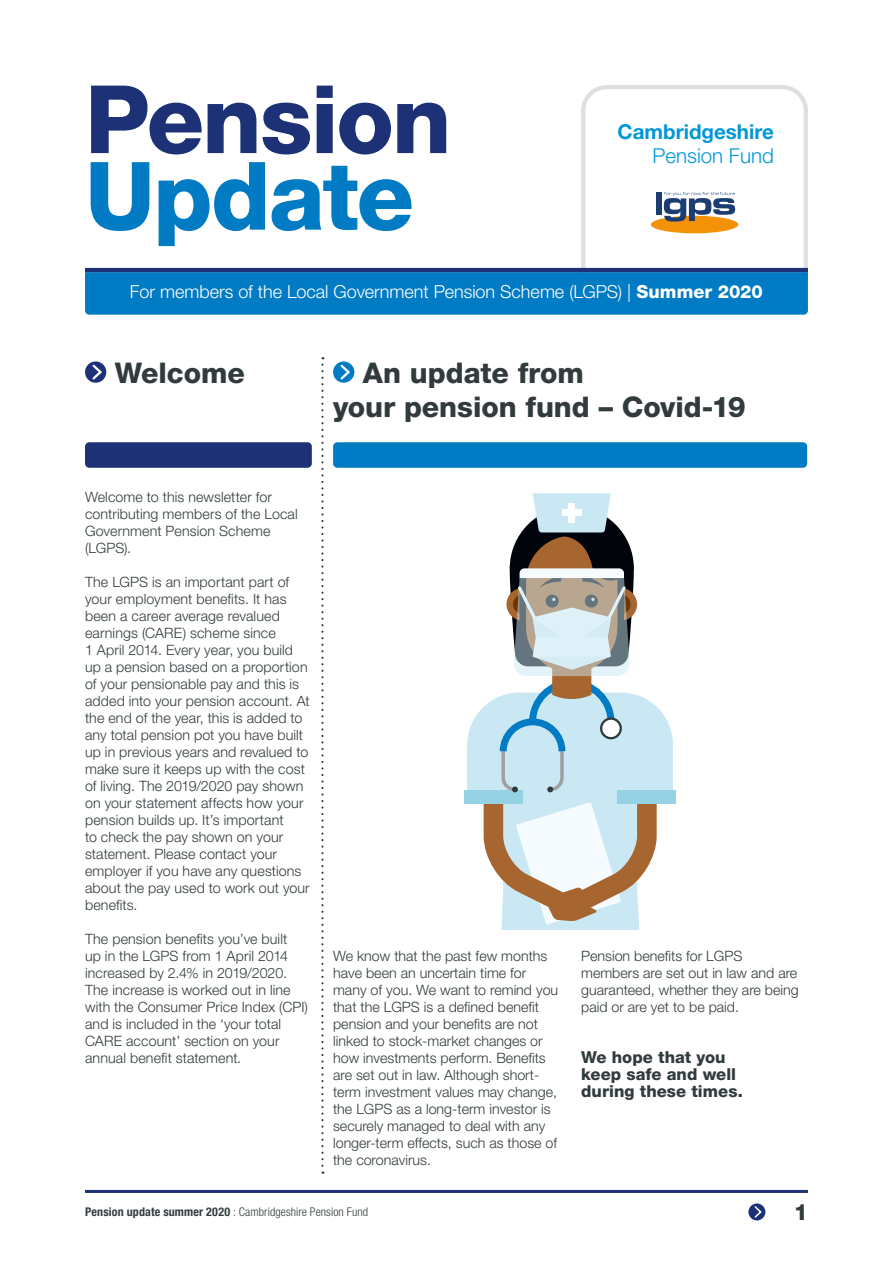
<style>
.page{position:relative;width:893px;height:1263px;background:#fff}
.page>*{position:absolute;margin:0;border:0;box-sizing:border-box;transform-origin:0 0}
.Heading_01{font:800 94.5px "Helvetica Neue LT Std";letter-spacing:-.02em;color:#1d3176}
.Heading_01-2{font:800 94.5px "Helvetica Neue LT Std";letter-spacing:-.02em;color:#007bc4}
.Heading_02{font:800 28.5px/34px "Helvetica Neue LT Std";letter-spacing:-.005em;color:#313b3d}
.t1{font:800 22.5px "Helvetica Neue LT Std";color:#313b3d}
.Images{font:700 20.55px "Helvetica Neue LT";color:#0097d9}
.Images-2{font:300 20.55px "Helvetica Neue LT";color:#0097d9}
.t2{font:300 18px "Helvetica Neue LT Std";color:#fff}
.t3{font:800 16.5px/17px "Helvetica Neue LT Std";color:#313b3d}
.Para_01{font:300 14.25px/17px "Helvetica Neue LT Std";color:#313b3d}
.t4{font:300 condensed 12px "Helvetica Neue LT Std";letter-spacing:.005em;color:#313b3d}
.s1{font-weight:800}
.s2{font-weight:700}
</style>
<div class="page">
<svg style="left:579px;top:85px;width:229px;height:183px"></svg>
<div style="left:651px;top:216px;width:87px;height:17px;background:#f39207;border-radius:50%"></div>
<div style="left:656px;top:192px;width:6px;height:22px;background:#1c3d72"></div>
<svg style="left:664px;top:192px;width:71px;height:30px"></svg>
<div style="left:85px;top:272px;width:723px;height:43px;background:#007bc4"></div>
<hr style="left:85px;top:268px;width:723px;height:4px;background:#1d3176">
<div style="left:85px;top:442px;width:227px;height:26px;background:#1d3176;border-radius:4px"></div>
<div style="left:333px;top:442px;width:474px;height:26px;background:#007bc4;border-radius:4px"></div>
<svg style="left:321px;top:365px;width:3px;height:809px"></svg>
<svg style="left:333px;top:361px;width:21px;height:22px"></svg>
<svg style="left:338px;top:363px;width:14px;height:19px"></svg>
<svg style="left:85px;top:361px;width:21px;height:22px"></svg>
<svg style="left:90px;top:363px;width:14px;height:19px"></svg>
<svg style="left:467px;top:719px;width:206px;height:210px"></svg>
<div style="left:467px;top:745px;width:52px;height:58px;background:#cae8f3"></div>
<div style="left:621px;top:745px;width:52px;height:58px;background:#cae8f3"></div>
<div style="left:464px;top:790px;width:59px;height:13px;background:#95d3e4"></div>
<div style="left:617px;top:790px;width:59px;height:13px;background:#95d3e4"></div>
<svg style="left:474px;top:493px;width:192px;height:434px"></svg>
<div style="left:568px;top:503px;width:7px;height:20px;background:#fff"></div>
<div style="left:562px;top:510px;width:20px;height:6px;background:#fff"></div>
<svg style="left:601px;top:719px;width:20px;height:19px"></svg>
<div style="left:600px;top:717px;width:22px;height:22px;border:2px solid #313b3d;border-radius:50%"></div>
<hr style="left:85px;top:1190px;width:723px;height:3px;background:#1d3176">
<div style="left:748px;top:1203px;width:17px;height:17px;background:#1d3176;border-radius:50%"></div>
<svg style="left:754px;top:1205px;width:9px;height:14px"></svg>
<h1 class="Heading_01" style="left:85px;top:63px;width:368px">Pension</h1>
<p class="Images" style="left:617px;top:119px;width:158px">Cambridgeshire</p>
<p class="Images-2" style="left:652px;top:143px;width:123px">Pension Fund</p>
<h1 class="Heading_01-2" style="left:85px;top:140px;width:331px">Update</h1>
<h2 class="t2" style="left:130px;top:280px;width:634px">For members of the Local Government Pension Scheme (LGPS) | <span class="s1">Summer 2020</span></h2>
<h2 class="Heading_02" style="left:115px;top:355px;width:132px">Welcome</h2>
<h2 class="Heading_02" style="left:333px;top:355px;width:414px;text-indent:30px">An update from<br>your pension fund – Covid-19</h2>
<p class="Para_01" style="left:85px;top:488px;width:214px">Welcome to this newsletter for contributing members of the Local<br>Government Pension Scheme (LGPS).</p>
<p class="Para_01" style="left:85px;top:573px;width:226px">The LGPS is an important part of your employment benefits. It has been a career average revalued earnings (CARE) scheme since<br>1 April 2014. Every year, you build up a pension based on a proportion of your pensionable pay and this is added into your pension account. At the end of the year, this is added to any total pension pot you have built up in previous years and revalued to make sure it keeps up with the cost of living. The 2019/2020 pay shown on your statement affects how your pension builds up. It’s important<br>to check the pay shown on your statement. Please contact your employer if you have any questions about the pay used to work out your benefits.</p>
<p class="Para_01" style="left:85px;top:930px;width:224px">The pension benefits you’ve built<br>up in the LGPS from 1 April 2014 increased by 2.4% in 2019/2020.<br>The increase is worked out in line with the Consumer Price Index (CPI) and is included in the ‘your total<br>CARE account’ section on your annual benefit statement.</p>
<p class="Para_01" style="left:333px;top:947px;width:227px">We know that the past few months have been an uncertain time for many of you. We want to remind you that the LGPS is a defined benefit pension and your benefits are not linked to stock-market changes or how investments perform. Benefits are set out in law. Although short&shy;term investment values may change, the LGPS as a long-term investor is securely managed to deal with any longer-term effects, such as those of the coronavirus.</p>
<p class="Para_01" style="left:581px;top:947px;width:219px">Pension benefits for LGPS members are set out in law and are guaranteed, whether they are being paid or are yet to be paid.</p>
<h2 class="t3" style="left:581px;top:1049px;width:163px">We hope that you keep safe and well during these times.</h2>
<p class="t4" style="left:85px;top:1205px;width:285px"><span class="s2">Pension update summer 2020</span> : Cambridgeshire Pension Fund</p>
<h3 class="t1" style="left:794px;top:1199px;width:16px">1</h3>
</div>
